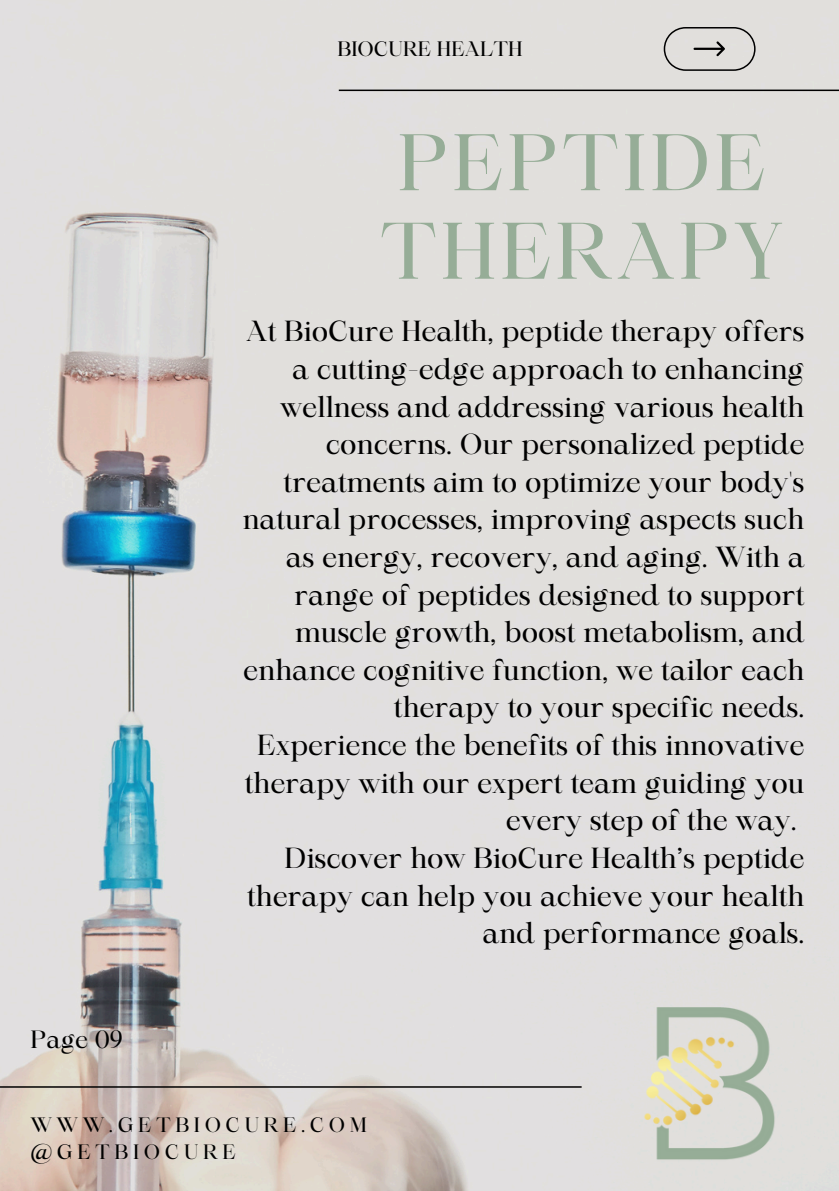
<style>
.page{position:relative;width:839px;height:1191px;background:#fff}
.page>*{position:absolute;margin:0;border:0;box-sizing:border-box;transform-origin:0 0}
.t1{font:76.8px/88.4px "Maharlika";letter-spacing:.05em;color:#96ad97}
.t2{font:27.8px/37.6px "Maharlika";color:#000;text-align:right}
.t3{font:24px "Maharlika";color:#000}
.t4{font:20px "Maharlika";letter-spacing:.23em;color:#000}
.t5{font:20px "Maharlika";color:#000}
</style>
<div class="page">
<img style="left:0;top:0;width:838px;height:1191px">
<hr style="left:339px;top:90px;width:499px;height:1px;background:#000">
<svg style="left:663px;top:27px;width:92px;height:44px;background:#c8c6c3"></svg>
<hr style="left:0;top:1086px;width:581px;height:2px;background:#000">
<img style="left:635px;top:1003px;width:148px;height:168px">
<p class="t5" style="left:337px;top:41px;width:187px">BIOCURE HEALTH</p>
<p class="t1" style="left:380px;top:126px;width:404px">PEPTIDE<br>THERAPY</p>
<p class="t3" style="left:30px;top:1030px;width:94px">Page 09</p>
<p class="t2" style="left:242px;top:315px;width:563px">At BioCure Health, peptide therapy offers a cutting-edge approach to enhancing wellness and addressing various health concerns. Our personalized peptide treatments aim to optimize your body's natural processes, improving aspects such as energy, recovery, and aging. With a range of peptides designed to support muscle growth, boost metabolism, and enhance cognitive function, we tailor each therapy to your specific needs.<br>Experience the benefits of this innovative therapy with our expert team guiding you every step of the way.<br>Discover how BioCure Health’s peptide therapy can help you achieve your health and performance goals.</p>
<h1 class="t4" style="left:30px;top:1117px;width:338px">WWW.GETBIOCURE.COM</h1>
<h2 class="t4" style="left:30px;top:1144px;width:207px">@GETBIOCURE</h2>
</div>
